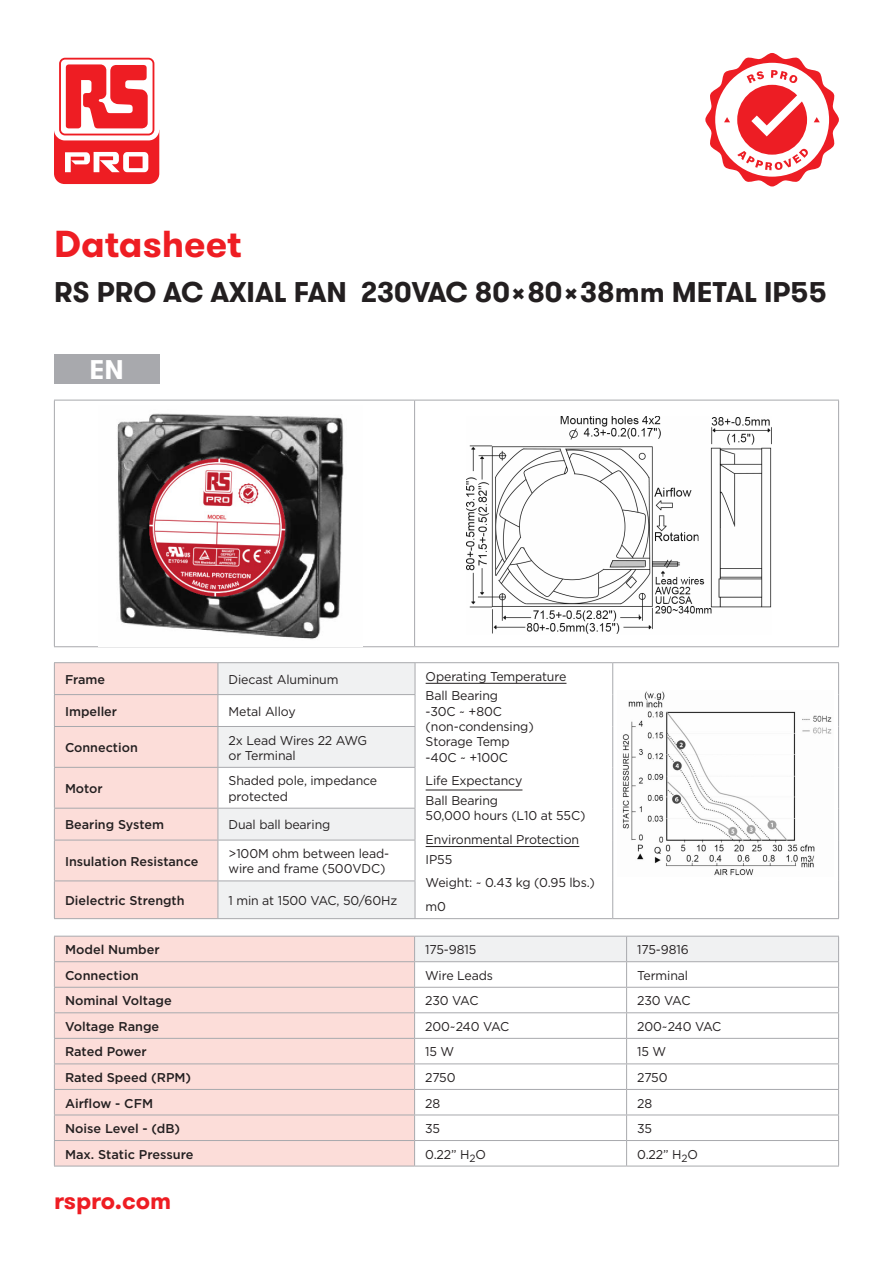
<style>
.page{position:relative;width:893px;height:1263px;background:#fff}
.page>*{position:absolute;margin:0;border:0;box-sizing:border-box;transform-origin:0 0}
.t1{font:700 37.5px "GT Walsheim Pro";color:#ee1d23}
.t2{font:700 28.5px "GT Walsheim Pro";color:#231f20}
.t3{font:700 27px "GT Walsheim Pro";color:#fff}
.t4{font:700 24px "GT Walsheim Pro";color:#ee1d23}
.t5{font:12.75px/15.3px "Gotham";letter-spacing:-.01em;color:#231f20}
.t6{font:500 12.75px "Gotham";color:#231f20}
</style>
<div class="page">
<svg style="left:54px;top:53px;width:105px;height:87px"></svg>
<svg style="left:54px;top:58px;width:105px;height:126px"></svg>
<svg style="left:705px;top:53px;width:134px;height:133px"></svg>
<div style="left:54px;top:354px;width:105px;height:30px;background:#a8a9ad"></div>
<div style="left:55px;top:937px;width:359px;height:50px;background:#fcddd9"></div>
<div style="left:55px;top:988px;width:359px;height:178px;background:#fcddd9"></div>
<hr style="left:54px;top:936px;width:361px;height:1px;background:#a8a9ad">
<hr style="left:54px;top:961px;width:361px;height:1px;background:#a8a9ad">
<hr style="left:54px;top:987px;width:361px;height:1px;background:#a8a9ad">
<hr style="left:54px;top:1012px;width:361px;height:1px;background:#a8a9ad">
<hr style="left:54px;top:1038px;width:361px;height:1px;background:#a8a9ad">
<hr style="left:54px;top:1063px;width:361px;height:1px;background:#a8a9ad">
<hr style="left:54px;top:1089px;width:361px;height:1px;background:#a8a9ad">
<hr style="left:54px;top:1114px;width:361px;height:1px;background:#a8a9ad">
<hr style="left:54px;top:1140px;width:361px;height:1px;background:#a8a9ad">
<svg style="left:54px;top:936px;width:1px;height:230px"></svg>
<svg style="left:414px;top:936px;width:425px;height:230px"></svg>
<hr style="left:54px;top:1166px;width:361px;height:1px;background:#a8a9ad">
<hr style="left:415px;top:1166px;width:212px;height:1px;background:#a8a9ad">
<hr style="left:627px;top:1166px;width:212px;height:1px;background:#a8a9ad">
<div style="left:55px;top:663px;width:163px;height:255px;background:#fcddd9"></div>
<svg style="left:219px;top:663px;width:196px;height:255px;fill:#f0f1f2"></svg>
<hr style="left:54px;top:662px;width:164px;height:1px;background:#a8a9ad">
<hr style="left:54px;top:663px;width:1px;height:31px;background:#a8a9ad">
<hr style="left:218px;top:662px;width:197px;height:1px;background:#a8a9ad">
<hr style="left:218px;top:663px;width:1px;height:31px;background:#a8a9ad">
<hr style="left:415px;top:662px;width:198px;height:1px;background:#a8a9ad">
<hr style="left:415px;top:663px;width:1px;height:31px;background:#a8a9ad">
<hr style="left:613px;top:662px;width:226px;height:1px;background:#a8a9ad">
<hr style="left:612px;top:663px;width:1px;height:32px;background:#a8a9ad">
<hr style="left:838px;top:663px;width:1px;height:32px;background:#a8a9ad">
<hr style="left:612px;top:695px;width:1px;height:31px;background:#a8a9ad">
<hr style="left:838px;top:695px;width:1px;height:31px;background:#a8a9ad">
<hr style="left:612px;top:726px;width:1px;height:41px;background:#a8a9ad">
<hr style="left:838px;top:726px;width:1px;height:41px;background:#a8a9ad">
<hr style="left:612px;top:767px;width:1px;height:41px;background:#a8a9ad">
<hr style="left:838px;top:767px;width:1px;height:41px;background:#a8a9ad">
<hr style="left:612px;top:808px;width:1px;height:32px;background:#a8a9ad">
<hr style="left:838px;top:808px;width:1px;height:32px;background:#a8a9ad">
<hr style="left:612px;top:840px;width:1px;height:41px;background:#a8a9ad">
<hr style="left:838px;top:840px;width:1px;height:41px;background:#a8a9ad">
<hr style="left:612px;top:881px;width:1px;height:37px;background:#a8a9ad">
<hr style="left:838px;top:881px;width:1px;height:37px;background:#a8a9ad">
<hr style="left:415px;top:918px;width:198px;height:1px;background:#a8a9ad">
<hr style="left:613px;top:918px;width:226px;height:1px;background:#a8a9ad">
<hr style="left:54px;top:694px;width:164px;height:1px;background:#a8a9ad">
<hr style="left:54px;top:695px;width:1px;height:31px;background:#a8a9ad">
<hr style="left:218px;top:694px;width:197px;height:1px;background:#a8a9ad">
<hr style="left:218px;top:695px;width:1px;height:31px;background:#a8a9ad">
<hr style="left:415px;top:695px;width:1px;height:31px;background:#a8a9ad">
<hr style="left:54px;top:726px;width:164px;height:1px;background:#a8a9ad">
<hr style="left:54px;top:727px;width:1px;height:40px;background:#a8a9ad">
<hr style="left:218px;top:726px;width:197px;height:1px;background:#a8a9ad">
<hr style="left:218px;top:727px;width:1px;height:40px;background:#a8a9ad">
<hr style="left:415px;top:727px;width:1px;height:40px;background:#a8a9ad">
<hr style="left:54px;top:767px;width:164px;height:1px;background:#a8a9ad">
<hr style="left:54px;top:768px;width:1px;height:40px;background:#a8a9ad">
<hr style="left:218px;top:767px;width:197px;height:1px;background:#a8a9ad">
<hr style="left:218px;top:768px;width:1px;height:40px;background:#a8a9ad">
<hr style="left:415px;top:768px;width:1px;height:40px;background:#a8a9ad">
<hr style="left:54px;top:808px;width:164px;height:1px;background:#a8a9ad">
<hr style="left:54px;top:808px;width:1px;height:32px;background:#a8a9ad">
<hr style="left:218px;top:808px;width:197px;height:1px;background:#a8a9ad">
<hr style="left:218px;top:808px;width:1px;height:32px;background:#a8a9ad">
<hr style="left:415px;top:808px;width:1px;height:32px;background:#a8a9ad">
<hr style="left:54px;top:840px;width:164px;height:1px;background:#a8a9ad">
<hr style="left:54px;top:840px;width:1px;height:40px;background:#a8a9ad">
<hr style="left:218px;top:840px;width:197px;height:1px;background:#a8a9ad">
<hr style="left:218px;top:840px;width:1px;height:40px;background:#a8a9ad">
<hr style="left:415px;top:840px;width:1px;height:40px;background:#a8a9ad">
<hr style="left:54px;top:880px;width:164px;height:1px;background:#a8a9ad">
<hr style="left:54px;top:881px;width:1px;height:37px;background:#a8a9ad">
<hr style="left:218px;top:880px;width:197px;height:1px;background:#a8a9ad">
<hr style="left:218px;top:881px;width:1px;height:37px;background:#a8a9ad">
<hr style="left:415px;top:881px;width:1px;height:37px;background:#a8a9ad">
<hr style="left:54px;top:918px;width:164px;height:1px;background:#a8a9ad">
<hr style="left:218px;top:918px;width:197px;height:1px;background:#a8a9ad">
<hr style="left:426px;top:683px;width:140px;height:1px;background:#231f20">
<hr style="left:426px;top:790px;width:96px;height:1px;background:#231f20">
<hr style="left:426px;top:846px;width:153px;height:1px;background:#231f20">
<img style="left:622px;top:691px;width:210px;height:185px">
<hr style="left:54px;top:400px;width:361px;height:1px;background:#a8a9ad">
<hr style="left:54px;top:400px;width:1px;height:246px;background:#a8a9ad">
<hr style="left:415px;top:400px;width:424px;height:1px;background:#a8a9ad">
<hr style="left:414px;top:400px;width:1px;height:246px;background:#a8a9ad">
<hr style="left:838px;top:400px;width:1px;height:246px;background:#a8a9ad">
<hr style="left:54px;top:646px;width:361px;height:1px;background:#a8a9ad">
<hr style="left:415px;top:646px;width:424px;height:1px;background:#a8a9ad">
<img style="left:117px;top:413px;width:227px;height:227px">
<img style="left:467px;top:416px;width:305px;height:218px">
<p class="t1" style="left:54px;top:219px;width:189px">Datasheet</p>
<p class="t2" style="left:54px;top:273px;width:774px">RS PRO AC AXIAL FAN 230VAC 80x80x38mm METAL IP55</p>
<p class="t3" style="left:90px;top:352px;width:36px">EN</p>
<p class="t6" style="left:65px;top:672px;width:42px">Frame</p>
<p class="t5" style="left:229px;top:672px;width:112px">Diecast Aluminum</p>
<p class="t5" style="left:426px;top:668px;width:142px">Operating Temperature</p>
<p class="t5" style="left:426px;top:688px;width:110px">Ball Bearing<br>-30C ~ +80C (non-condensing)<br>Storage Temp -40C ~ +100C</p>
<p class="t5" style="left:426px;top:773px;width:98px">Life Expectancy</p>
<p class="t5" style="left:426px;top:792px;width:161px">Ball Bearing<br>50,000 hours (L10 at 55C)</p>
<p class="t5" style="left:426px;top:832px;width:155px">Environmental Protection</p>
<p class="t5" style="left:426px;top:851px;width:28px">IP55</p>
<p class="t5" style="left:426px;top:875px;width:171px">Weight: ~ 0.43 kg (0.95 lbs.)</p>
<p class="t5" style="left:426px;top:899px;width:22px">m0</p>
<p class="t6" style="left:65px;top:704px;width:54px">Impeller</p>
<p class="t5" style="left:229px;top:703px;width:69px">Metal Alloy</p>
<p class="t6" style="left:65px;top:740px;width:74px">Connection</p>
<p class="t5" style="left:229px;top:732px;width:140px">2x Lead Wires 22 AWG or Terminal</p>
<p class="t6" style="left:65px;top:781px;width:39px">Motor</p>
<p class="t5" style="left:229px;top:773px;width:150px">Shaded pole, impedance</p>
<p class="t5" style="left:229px;top:788px;width:61px">protected</p>
<p class="t6" style="left:65px;top:818px;width:100px">Bearing System</p>
<p class="t5" style="left:229px;top:817px;width:103px">Dual ball bearing</p>
<p class="t6" style="left:65px;top:854px;width:135px">Insulation Resistance</p>
<p class="t5" style="left:229px;top:846px;width:162px">&gt;100M ohm between lead&shy;wire and frame (500VDC)</p>
<p class="t6" style="left:65px;top:893px;width:121px">Dielectric Strength</p>
<p class="t5" style="left:229px;top:893px;width:170px">1 min at 1500 VAC, 50/60Hz</p>
<p class="t6" style="left:65px;top:942px;width:96px">Model Number</p>
<p class="t5" style="left:425px;top:942px;width:53px">175-9815</p>
<p class="t5" style="left:637px;top:942px;width:53px">175-9816</p>
<p class="t6" style="left:65px;top:968px;width:75px">Connection</p>
<p class="t5" style="left:425px;top:967px;width:69px">Wire Leads</p>
<p class="t5" style="left:637px;top:967px;width:52px">Terminal</p>
<p class="t6" style="left:65px;top:993px;width:108px">Nominal Voltage</p>
<p class="t5" style="left:425px;top:993px;width:55px">230 VAC</p>
<p class="t5" style="left:637px;top:993px;width:55px">230 VAC</p>
<p class="t6" style="left:65px;top:1019px;width:96px">Voltage Range</p>
<p class="t5" style="left:425px;top:1018px;width:86px">200~240 VAC</p>
<p class="t5" style="left:637px;top:1018px;width:86px">200~240 VAC</p>
<p class="t6" style="left:65px;top:1045px;width:83px">Rated Power</p>
<p class="t5" style="left:425px;top:1044px;width:31px">15 W</p>
<p class="t5" style="left:637px;top:1044px;width:31px">15 W</p>
<p class="t6" style="left:65px;top:1070px;width:128px">Rated Speed (RPM)</p>
<p class="t5" style="left:425px;top:1069px;width:32px">2750</p>
<p class="t5" style="left:637px;top:1069px;width:32px">2750</p>
<p class="t6" style="left:65px;top:1096px;width:90px">Airflow - CFM</p>
<p class="t5" style="left:425px;top:1095px;width:17px">28</p>
<p class="t5" style="left:637px;top:1095px;width:17px">28</p>
<p class="t6" style="left:65px;top:1121px;width:117px">Noise Level - (dB)</p>
<p class="t5" style="left:425px;top:1121px;width:16px">35</p>
<p class="t5" style="left:637px;top:1121px;width:16px">35</p>
<p class="t6" style="left:65px;top:1147px;width:130px">Max. Static Pressure</p>
<p class="t5" style="left:425px;top:1146px;width:62px">0.22” H<sub>2</sub>O</p>
<p class="t5" style="left:637px;top:1146px;width:62px">0.22” H<sub>2</sub>O</p>
<p class="t4" style="left:54px;top:1185px;width:119px">rspro.com</p>
</div>
